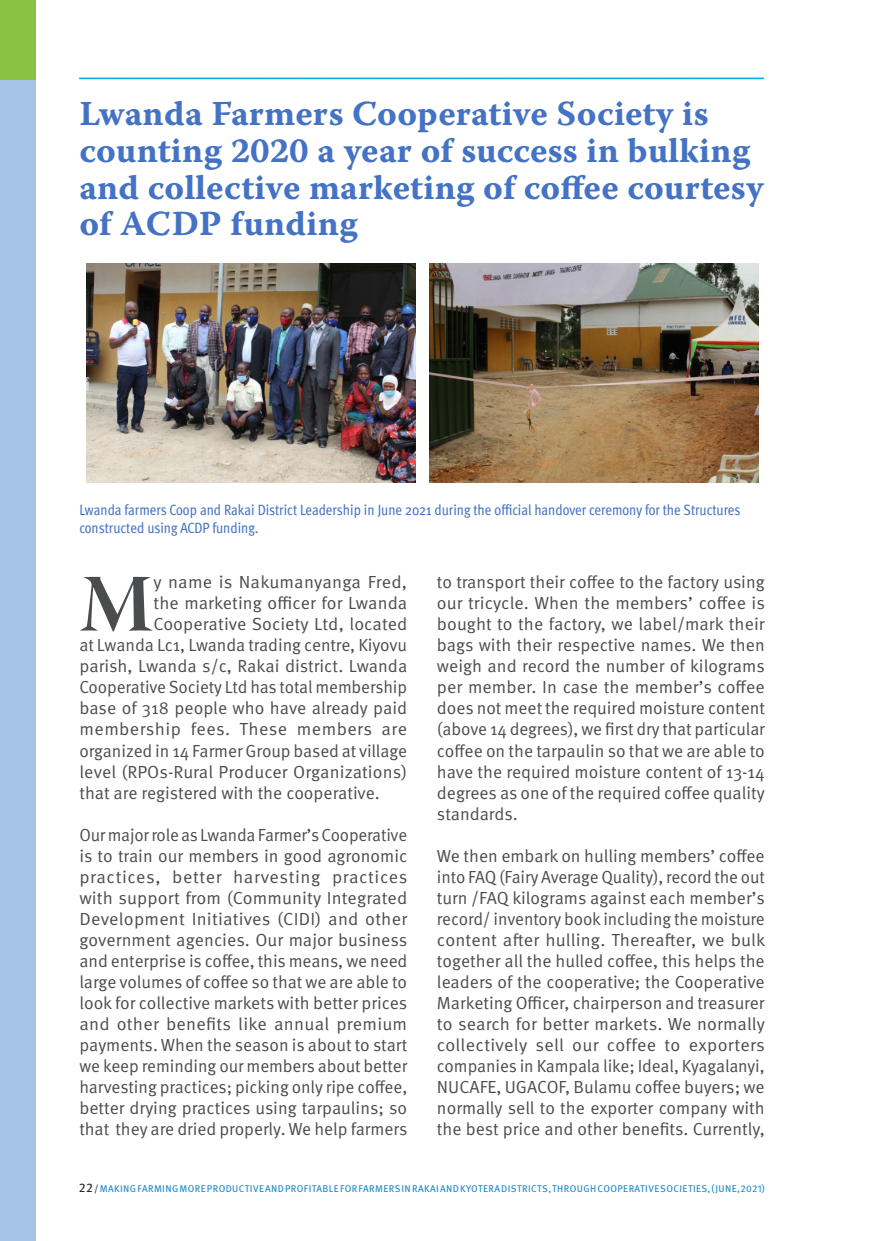
<style>
.page{position:relative;width:874px;height:1241px;background:#fff}
.page>*{position:absolute;margin:0;border:0;box-sizing:border-box;transform-origin:0 0}
.Paragraph_Style_1{font:81.2px "Warnock Pro Bold Disp";color:#4b4c4d}
.t1{font:35px/36.8px "Warnock Pro Bold Capt";color:#4472c4}
.maintext{font:17.5px/21px "Meta Pro Norm";color:#4b4c4d;text-align:justify}
.Paragraph_Style_1-2{font:17.5px "Meta Pro Norm";letter-spacing:-.005em;color:#4b4c4d}
.Paragraph_Style_1-3{font:17.5px "Meta Pro Norm";letter-spacing:.025em;color:#4b4c4d}
.t2{font:condensed 14.88px/17.8px "Meta Pro";letter-spacing:-.005em;color:#4472c4}
.t3{font:9.8px "Meta Pro";letter-spacing:.04em;color:#1b8acb}
.s1{font-size:12.6px;color:#231f20}
.s2{color:#231f20}
</style>
<div class="page">
<div style="left:0;top:0;width:36px;height:1240px;background:#a6c4e6"></div>
<div style="left:0;top:0;width:36px;height:79px;background:#89c242"></div>
<svg style="left:79px;top:77px;width:684px;height:2px"></svg>
<img style="left:86px;top:263px;width:329px;height:219px">
<img style="left:429px;top:263px;width:329px;height:219px">
<p class="t1" style="left:79px;top:94px;width:685px">Lwanda Farmers Cooperative Society is counting 2020 a year of success in bulking and collective marketing of coffee courtesy of ACDP funding</p>
<p class="t2" style="left:79px;top:499px;width:662px">Lwanda farmers Coop and Rakai District Leadership in June 2021 during the official handover ceremony for the Structures constructed using ACDP funding.</p>
<p class="Paragraph_Style_1" style="left:79px;top:554px;width:76px">M</p>
<p class="Paragraph_Style_1-2" style="left:153px;top:569px;width:255px">y name is Nakumanyanga Fred,</p>
<p class="Paragraph_Style_1-2" style="left:153px;top:590px;width:255px">the marketing officer for Lwanda</p>
<p class="Paragraph_Style_1-2" style="left:153px;top:611px;width:255px">Cooperative Society Ltd, located</p>
<p class="Paragraph_Style_1-2" style="left:79px;top:632px;width:329px">at Lwanda Lc1, Lwanda trading centre, Kiyovu</p>
<p class="Paragraph_Style_1-2" style="left:79px;top:653px;width:329px">parish, Lwanda s/c, Rakai district. Lwanda</p>
<p class="Paragraph_Style_1-2" style="left:79px;top:674px;width:329px">Cooperative Society Ltd has total membership</p>
<p class="Paragraph_Style_1-2" style="left:79px;top:695px;width:329px">base of 318 people who have already paid</p>
<p class="Paragraph_Style_1-3" style="left:79px;top:716px;width:329px">membership fees. These members are</p>
<p class="Paragraph_Style_1-2" style="left:79px;top:737px;width:329px">organized in 14 Farmer Group based at village</p>
<p class="Paragraph_Style_1-2" style="left:79px;top:758px;width:329px">level (RPOs-Rural Producer Organizations)</p>
<p class="Paragraph_Style_1-2" style="left:79px;top:779px;width:302px">that are registered with the cooperative.</p>
<p class="maintext" style="left:79px;top:822px;width:329px">Our major role as Lwanda Farmer’s Cooperative is to train our members in good agronomic practices, better harvesting practices with support from (Community Integrated Development Initiatives (CIDI) and other government agencies. Our major business and enterprise is coffee, this means, we need large volumes of coffee so that we are able to look for collective markets with better prices and other benefits like annual premium payments. When the season is about to start we keep reminding our members about better harvesting practices; picking only ripe coffee, better drying practices using tarpaulins; so that they are dried properly. We help farmers</p>
<p class="maintext" style="left:437px;top:570px;width:329px">to transport their coffee to the factory using our tricycle. When the members’ coffee is bought to the factory, we label/mark their bags with their respective names. We then weigh and record the number of kilograms per member. In case the member’s coffee does not meet the required moisture content (above 14 degrees), we first dry that particular coffee on the tarpaulin so that we are able to have the required moisture content of 13-14 degrees as one of the required coffee quality standards.</p>
<p class="maintext" style="left:437px;top:843px;width:330px">We then embark on hulling members’ coffee into FAQ (Fairy Average Quality), record the out turn /FAQ kilograms against each member’s record/ inventory book including the moisture content after hulling. Thereafter, we bulk together all the hulled coffee, this helps the leaders of the cooperative; the Cooperative Marketing Officer, chairperson and treasurer to search for better markets. We normally collectively sell our coffee to exporters companies in Kampala like; Ideal, Kyagalanyi, NUCAFE, UGACOF, Bulamu coffee buyers; we normally sell to the exporter company with the best price and other benefits. Currently,</p>
<p class="t3" style="left:79px;top:1180px;width:687px"><span class="s1">22</span> <span class="s2">/</span> MAKING FARMING MORE PRODUCTIVE AND PROFITABLE FOR FARMERS IN RAKAI AND KYOTERA DISTRICTS, THROUGH COOPERATIVE SOCIETIES, (JUNE,2021)</p>
</div>
